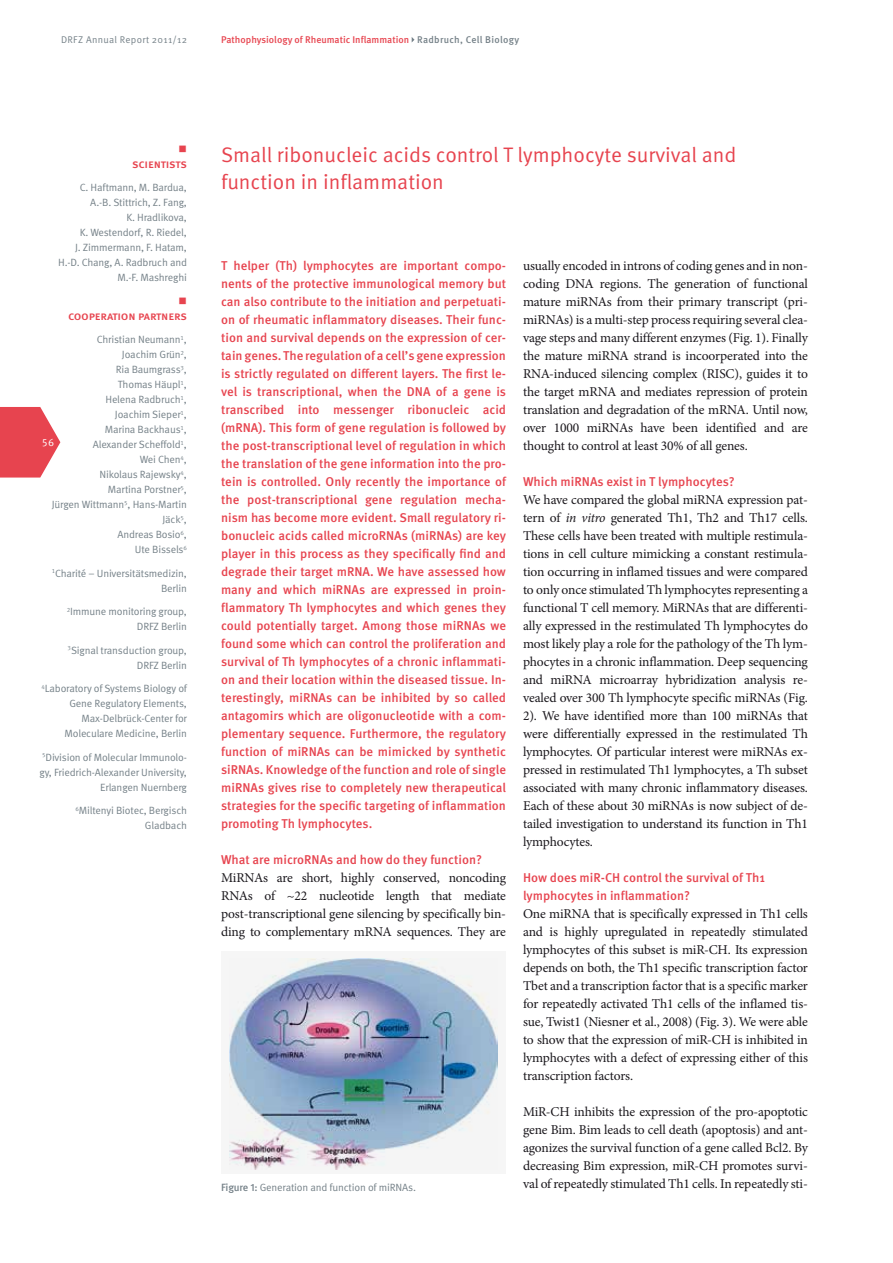
<style>
.page{position:relative;width:893px;height:1263px;background:#fff}
.page>*{position:absolute;margin:0;border:0;box-sizing:border-box;transform-origin:0 0}
.t1{font:21px/27px "Meta OT Norm";color:#e7444f}
.t2{font:13.5px/18px "Minion Pro";letter-spacing:-.01em;color:#1a171c;text-align:justify}
.t3{font:500 12.75px/18px "Meta OT";color:#e7444f;text-align:justify}
.t4{font:500 12px "Meta OT";letter-spacing:-.025em;color:#e7444f}
.t5{font:11.25px "Wingdings";color:#e7444f}
.t6{font:10.5px/15px "Meta OT Norm";letter-spacing:-.015em;color:#758188;text-align:right}
.t7{font:10.5px "Meta OT Norm";color:#fff}
.t8{font:500 9.75px "Meta OT";color:#e7444f}
.t9{font:9.75px "Meta OT Norm";letter-spacing:.03em;color:#758188}
.s1{color:#758188}
.s2{font-family:"Meta OT";font-weight:500}
.s3{font-style:italic}
</style>
<div class="page">
<div style="left:221px;top:951px;width:285px;height:223px;background:#f6f6f6"></div>
<img style="left:230px;top:958px;width:267px;height:211px">
<svg style="left:0;top:407px;width:60px;height:70px"></svg>
<p class="t9" style="left:61px;top:33px;width:127px">DRFZ Annual Report 2011/12</p>
<p class="t8" style="left:221px;top:33px;width:300px">Pathophysiology of Rheumatic Inflammation <span class="s1">Radbruch, Cell Biology</span></p>
<p class="t5" style="left:179px;top:143px;width:10px">■</p>
<p class="t4" style="left:132px;top:156px;width:56px">Scientists</p>
<p class="t6" style="left:58px;top:180px;width:130px">C. Haftmann, M. Bardua,<br>A.-B. Stittrich, Z. Fang,<br>K. Hradlikova,<br>K. Westendorf, R. Riedel,<br>J. Zimmermann, F. Hatam,<br>H.-D. Chang, A. Radbruch and<br>M.-F. Mashreghi</p>
<p class="t5" style="left:179px;top:295px;width:10px">■</p>
<p class="t4" style="left:68px;top:308px;width:120px">Cooperation Partners</p>
<p class="t6" style="left:52px;top:332px;width:137px">Christian Neumann<sup>1</sup>,<br>Joachim Grün<sup>2</sup>,<br>Ria Baumgrass<sup>3</sup>,<br>Thomas Häupl<sup>1</sup>,<br>Helena Radbruch<sup>1</sup>,<br>Joachim Sieper<sup>1</sup>,<br>Marina Backhaus<sup>1</sup>,<br>Alexander Scheffold<sup>1</sup>,<br>Wei Chen<sup>4</sup>,<br>Nikolaus Rajewsky<sup>4</sup>,<br>Martina Porstner<sup>5</sup>,<br>Jürgen Wittmann<sup>5</sup>, Hans-Martin<br>Jäck<sup>5</sup>,<br>Andreas Bosio<sup>6</sup>,<br>Ute Bissels<sup>6</sup></p>
<p class="t6" style="left:52px;top:566px;width:137px"><sup>1</sup>Charité – Universitätsmedizin,<br>Berlin</p>
<p class="t6" style="left:67px;top:604px;width:122px"><sup>2</sup>Immune monitoring group,<br>DRFZ Berlin</p>
<p class="t6" style="left:68px;top:643px;width:121px"><sup>3</sup>Signal transduction group,<br>DRFZ Berlin</p>
<p class="t6" style="left:41px;top:681px;width:147px"><sup>4</sup>Laboratory of Systems Biology of<br>Gene Regulatory Elements,<br>Max-Delbrück-Center for<br>Moleculare Medicine, Berlin</p>
<p class="t6" style="left:39px;top:750px;width:149px"><sup>5</sup>Division of Molecular Immunolo&shy;gy, Friedrich-Alexander University,<br>Erlangen Nuernberg</p>
<p class="t6" style="left:75px;top:803px;width:113px"><sup>6</sup>Miltenyi Biotec, Bergisch<br>Gladbach</p>
<p class="t7" style="left:42px;top:436px;width:14px">56</p>
<p class="t1" style="left:221px;top:141px;width:517px">Small ribonucleic acids control T lymphocyte survival and function in inflammation</p>
<p class="t3" style="left:221px;top:257px;width:287px">T helper (Th) lymphocytes are important compo&shy;nents of the protective immunological memory but can also contribute to the initiation and perpetuati&shy;on of rheumatic inflammatory diseases. Their func&shy;tion and survival depends on the expression of cer&shy;tain genes. The regulation of a cell’s gene expression is strictly regulated on different layers. The first le&shy;vel is transcriptional, when the DNA of a gene is transcribed into messenger ribonucleic acid (mRNA). This form of gene regulation is followed by the post-transcriptional level of regulation in which the translation of the gene information into the pro&shy;tein is controlled. Only recently the importance of the post-transcriptional gene regulation mecha&shy;nism has become more evident. Small regulatory ri&shy;bonucleic acids called microRNAs (miRNAs) are key player in this process as they specifically find and degrade their target mRNA. We have assessed how many and which miRNAs are expressed in proin&shy;flammatory Th lymphocytes and which genes they could potentially target. Among those miRNAs we found some which can control the proliferation and survival of Th lymphocytes of a chronic inflammati&shy;on and their location within the diseased tissue. In&shy;terestingly, miRNAs can be inhibited by so called antagomirs which are oligonucleotide with a com&shy;plementary sequence. Furthermore, the regulatory function of miRNAs can be mimicked by synthetic siRNAs. Knowledge of the function and role of single miRNAs gives rise to completely new therapeutical strategies for the specific targeting of inflammation promoting Th lymphocytes.</p>
<p class="t3" style="left:221px;top:851px;width:263px">What are microRNAs and how do they function?</p>
<p class="t2" style="left:221px;top:869px;width:286px">MiRNAs are short, highly conserved, noncoding RNAs of ~22 nucleotide length that mediate post-transcriptional gene silencing by specifically bin&shy;ding to complementary mRNA sequences. They are</p>
<p class="t6" style="left:221px;top:1179px;width:196px"><span class="s2">Figure 1:</span> Generation and function of miRNAs.</p>
<p class="t2" style="left:523px;top:257px;width:286px">usually encoded in introns of coding genes and in non&shy;coding DNA regions. The generation of functional mature miRNAs from their primary transcript (pri&shy;miRNAs) is a multi-step process requiring several clea&shy;vage steps and many different enzymes (Fig. 1). Finally the mature miRNA strand is incoorperated into the RNA-induced silencing complex (RISC), guides it to the target mRNA and mediates repression of protein translation and degradation of the mRNA. Until now, over 1000 miRNAs have been identified and are thought to control at least 30% of all genes.</p>
<p class="t3" style="left:523px;top:473px;width:213px">Which miRNAs exist in T lymphocytes?</p>
<p class="t2" style="left:523px;top:491px;width:286px">We have compared the global miRNA expression pat&shy;tern of <span class="s3">in vitro</span> generated Th1, Th2 and Th17 cells.<br>These cells have been treated with multiple restimula&shy;tions in cell culture mimicking a constant restimula&shy;tion occurring in inflamed tissues and were compared to only once stimulated Th lymphocytes representing a functional T cell memory. MiRNAs that are differenti&shy;ally expressed in the restimulated Th lymphocytes do most likely play a role for the pathology of the Th lym&shy;phocytes in a chronic inflammation. Deep sequencing and miRNA microarray hybridization analysis re&shy;vealed over 300 Th lymphocyte specific miRNAs (Fig.<br>2). We have identified more than 100 miRNAs that were differentially expressed in the restimulated Th lymphocytes. Of particular interest were miRNAs ex&shy;pressed in restimulated Th1 lymphocytes, a Th subset associated with many chronic inflammatory diseases.<br>Each of these about 30 miRNAs is now subject of de&shy;tailed investigation to understand its function in Th1 lymphocytes.</p>
<p class="t3" style="left:523px;top:869px;width:244px">How does miR-CH control the survival of Th1 lymphocytes in inflammation?</p>
<p class="t2" style="left:523px;top:905px;width:286px">One miRNA that is specifically expressed in Th1 cells and is highly upregulated in repeatedly stimulated lymphocytes of this subset is miR-CH. Its expression depends on both, the Th1 specific transcription factor Tbet and a transcription factor that is a specific marker for repeatedly activated Th1 cells of the inflamed tis&shy;sue, Twist1 (Niesner et al., 2008) (Fig. 3). We were able to show that the expression of miR-CH is inhibited in lymphocytes with a defect of expressing either of this transcription factors.</p>
<p class="t2" style="left:523px;top:1103px;width:286px">MiR-CH inhibits the expression of the pro-apoptotic gene Bim. Bim leads to cell death (apoptosis) and ant&shy;agonizes the survival function of a gene called Bcl2. By decreasing Bim expression, miR-CH promotes survi&shy;val of repeatedly stimulated Th1 cells. In repeatedly sti-</p>
</div>
